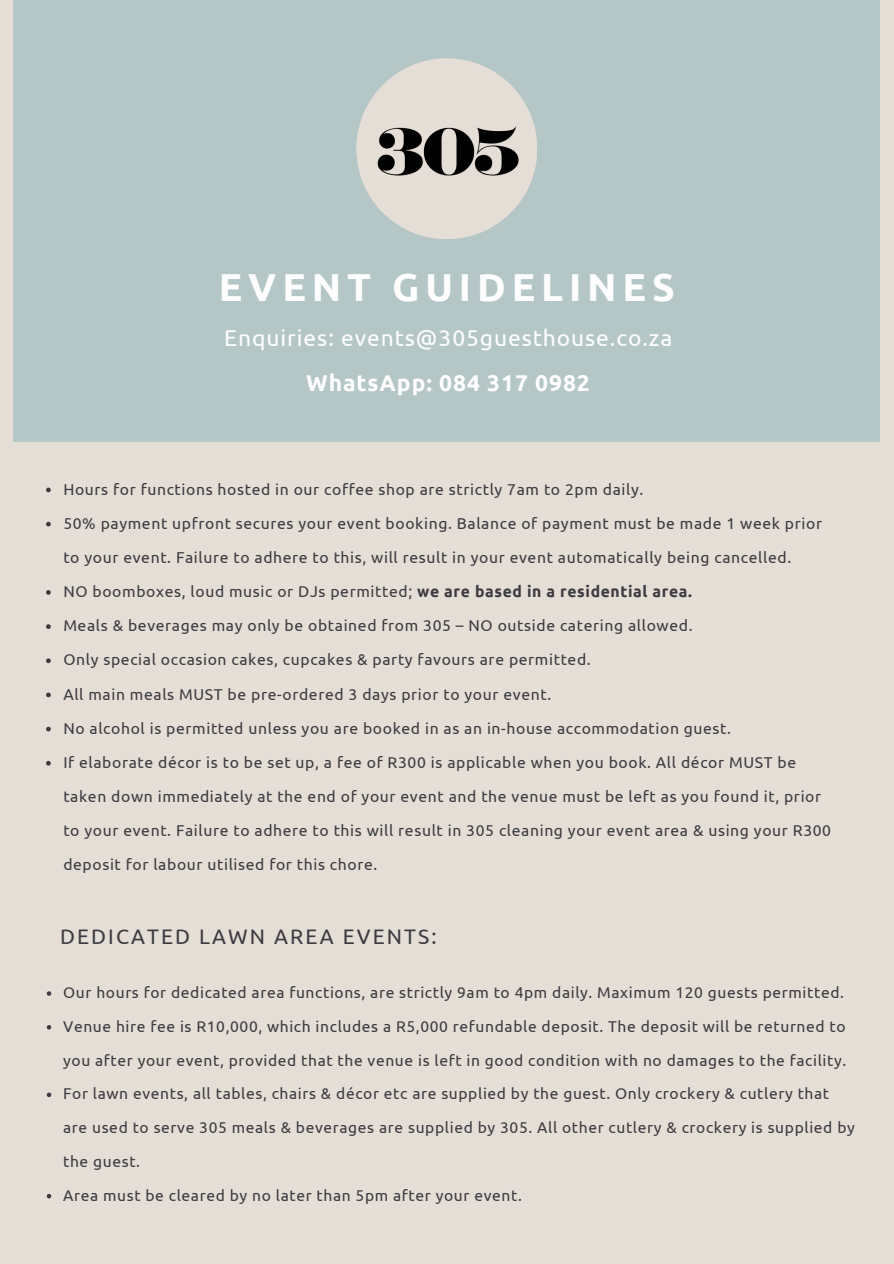
<style>
.page{position:relative;width:894px;height:1264px;background:#fff}
.page>*{position:absolute;margin:0;border:0;box-sizing:border-box;transform-origin:0 0}
.t1{font:700 39px "Ubuntu";letter-spacing:.15em;color:#fefefe}
.t2{font:22.8px/45px "Ubuntu";letter-spacing:.04em;color:#fefefe;text-align:center}
.t3{font:21px "Ubuntu";letter-spacing:.1em;color:#3c3b40}
.t4{font:15.75px/34.2px "Ubuntu";letter-spacing:.04em;color:#3c3b40}
.t5{font:15.6px/33.8px "Ubuntu";letter-spacing:.04em;color:#3c3b40}
.s1{font-weight:700}
</style>
<div class="page">
<div style="left:0;top:0;width:893px;height:1263px;background:#e4ded6"></div>
<div style="left:13px;top:0;width:866px;height:441px;background:#b5c6c6"></div>
<svg style="left:46px;top:487px;width:5px;height:5px"></svg>
<svg style="left:46px;top:521px;width:5px;height:5px"></svg>
<svg style="left:46px;top:590px;width:5px;height:5px"></svg>
<svg style="left:46px;top:624px;width:5px;height:5px"></svg>
<svg style="left:46px;top:658px;width:5px;height:5px"></svg>
<svg style="left:46px;top:692px;width:5px;height:5px"></svg>
<svg style="left:46px;top:726px;width:5px;height:5px"></svg>
<svg style="left:46px;top:761px;width:5px;height:4px"></svg>
<div style="left:356px;top:58px;width:181px;height:181px;background:#e4ded6;border-radius:50%"></div>
<img style="left:377px;top:126px;width:142px;height:50px">
<svg style="left:47px;top:991px;width:4px;height:4px"></svg>
<svg style="left:47px;top:1025px;width:4px;height:4px"></svg>
<svg style="left:47px;top:1092px;width:4px;height:5px"></svg>
<svg style="left:47px;top:1194px;width:4px;height:4px"></svg>
<p class="t1" style="left:219px;top:264px;width:457px">EVENT GUIDELINES</p>
<p class="t2" style="left:224px;top:315px;width:449px">Enquiries: events@305guesthouse.co.za<br><span class="s1">WhatsApp: 084 317 0982</span></p>
<p class="t4" style="left:63px;top:471px;width:581px">Hours for functions hosted in our coffee shop are strictly 7am to 2pm daily.</p>
<h1 class="t4" style="left:63px;top:506px;width:760px">50% payment upfront secures your event booking. Balance of payment must be made 1 week prior to your event. Failure to adhere to this, will result in your event automatically being cancelled.</h1>
<h3 class="t4" style="left:63px;top:574px;width:630px">NO boomboxes, loud music or DJs permitted; <span class="s1">we are based in a residential area.</span></h3>
<p class="t4" style="left:63px;top:608px;width:630px">Meals &amp; beverages may only be obtained from 305 – NO outside catering allowed.</p>
<p class="t4" style="left:63px;top:642px;width:528px">Only special occasion cakes, cupcakes &amp; party favours are permitted.</p>
<p class="t4" style="left:63px;top:676px;width:489px">All main meals MUST be pre-ordered 3 days prior to your event.</p>
<p class="t4" style="left:63px;top:711px;width:669px">No alcohol is permitted unless you are booked in as an in-house accommodation guest.</p>
<p class="t4" style="left:63px;top:745px;width:769px">If elaborate décor is to be set up, a fee of R300 is applicable when you book. All décor MUST be taken down immediately at the end of your event and the venue must be left as you found it, prior to your event. Failure to adhere to this will result in 305 cleaning your event area &amp; using your R300 deposit for labour utilised for this chore.</p>
<p class="t3" style="left:60px;top:924px;width:378px">DEDICATED LAWN AREA EVENTS:</p>
<h2 class="t5" style="left:63px;top:975px;width:782px">Our hours for dedicated area functions, are strictly 9am to 4pm daily. Maximum 120 guests permitted.</h2>
<p class="t5" style="left:63px;top:1009px;width:784px">Venue hire fee is R10,000, which includes a R5,000 refundable deposit. The deposit will be returned to you after your event, provided that the venue is left in good condition with no damages to the facility.</p>
<p class="t5" style="left:63px;top:1076px;width:793px">For lawn events, all tables, chairs &amp; décor etc are supplied by the guest. Only crockery &amp; cutlery that are used to serve 305 meals &amp; beverages are supplied by 305. All other cutlery &amp; crockery is supplied by the guest.</p>
<p class="t5" style="left:63px;top:1177px;width:460px">Area must be cleared by no later than 5pm after your event.</p>
</div>
